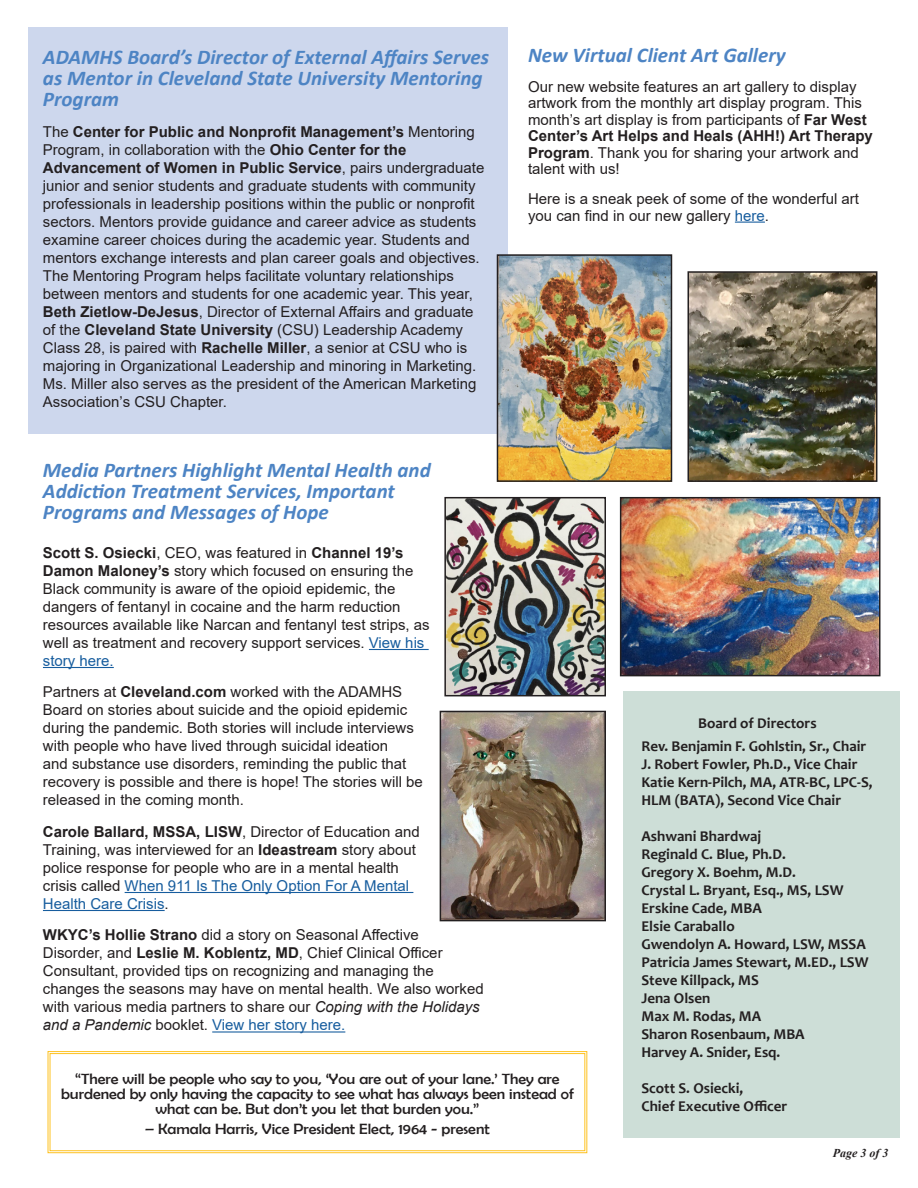
<style>
.page{position:relative;width:918px;height:1188px;background:#fff}
.page>*{position:absolute;margin:0;border:0;box-sizing:border-box;transform-origin:0 0}
.t1{font:italic 700 21px/21px "Calibri";color:#4d84c4}
.t2{font:15px/18px "Arial";color:#231f20}
.t3{font:700 15px "Candara";color:#231f20}
.t4{font:15px/15px "Berlin Sans FB";color:#231f20;text-align:center;scale:1.07 1}
.t5{font:italic 700 12px "Times New Roman";color:#231f20}
.s1{font-weight:700}
.s2{color:#175d9e}
.s3{font-style:italic}
</style>
<div class="page">
<div style="left:28px;top:27px;width:480px;height:406px;background:#cdd7ed"></div>
<div style="left:623px;top:691px;width:277px;height:446px;background:#cdded7"></div>
<hr style="left:735px;top:222px;width:30px;height:1px;background:#175d9e">
<img style="left:623px;top:500px;width:254px;height:173px">
<div style="left:620px;top:497px;width:260px;height:179px;border:2px solid #231f20"></div>
<img style="left:443px;top:714px;width:160px;height:204px">
<div style="left:440px;top:711px;width:166px;height:210px;border:2px solid #231f20"></div>
<img style="left:500px;top:257px;width:169px;height:222px">
<div style="left:497px;top:254px;width:175px;height:228px;border:2px solid #231f20"></div>
<img style="left:691px;top:274px;width:183px;height:205px">
<div style="left:688px;top:271px;width:189px;height:211px;border:2px solid #231f20"></div>
<hr style="left:369px;top:649px;width:60px;height:1px;background:#175d9e">
<hr style="left:43px;top:667px;width:71px;height:1px;background:#175d9e">
<hr style="left:125px;top:892px;width:288px;height:1px;background:#175d9e">
<hr style="left:43px;top:910px;width:122px;height:1px;background:#175d9e">
<hr style="left:212px;top:1031px;width:133px;height:2px;background:#175d9e">
<svg style="left:47px;top:1051px;width:541px;height:103px"></svg>
<div style="left:50px;top:1053px;width:535px;height:98px;border:1px solid #fec221"></div>
<img style="left:447px;top:500px;width:156px;height:193px">
<div style="left:444px;top:497px;width:162px;height:199px;border:2px solid #231f20"></div>
<p class="t1" style="left:43px;top:46px;width:448px">ADAMHS Board’s Director of External Affairs Serves as Mentor in Cleveland State University Mentoring<br>Program</p>
<p class="t2" style="left:43px;top:123px;width:443px">The <span class="s1">Center for Public and Nonprofit Management’s</span> Mentoring Program, in collaboration with the <span class="s1">Ohio Center for the Advancement of Women in Public Service</span>, pairs undergraduate junior and senior students and graduate students with community professionals in leadership positions within the public or nonprofit sectors. Mentors provide guidance and career advice as students examine career choices during the academic year. Students and mentors exchange interests and plan career goals and objectives.<br>The Mentoring Program helps facilitate voluntary relationships between mentors and students for one academic year. This year, <span class="s1">Beth Zietlow-DeJesus</span>, Director of External Affairs and graduate of the <span class="s1">Cleveland State University</span> (CSU) Leadership Academy Class 28, is paired with <span class="s1">Rachelle Miller</span>, a senior at CSU who is majoring in Organizational Leadership and minoring in Marketing.<br>Ms. Miller also serves as the president of the American Marketing Association’s CSU Chapter.</p>
<p class="t1" style="left:528px;top:43px;width:259px">New Virtual Client Art Gallery</p>
<p class="t2" style="left:528px;top:78px;width:346px;line-height:16.5px">Our new website features an art gallery to display artwork from the monthly art display program. This month’s art display is from participants of <span class="s1">Far West Center’s Art Helps and Heals (AHH!) Art Therapy Program</span>. Thank you for sharing your artwork and talent with us!</p>
<p class="t2" style="left:528px;top:190px;width:332px;line-height:16.5px">Here is a sneak peek of some of the wonderful art you can find in our new gallery <span class="s2">here</span>.</p>
<p class="t1" style="left:43px;top:459px;width:389px">Media Partners Highlight Mental Health and<br>Addiction Treatment Services, Important<br>Programs and Messages of Hope</p>
<p class="t2" style="left:43px;top:544px;width:388px"><span class="s1">Scott S. Osiecki</span>, CEO, was featured in <span class="s1">Channel 19’s Damon Maloney’s</span> story which focused on ensuring the Black community is aware of the opioid epidemic, the dangers of fentanyl in cocaine and the harm reduction resources available like Narcan and fentanyl test strips, as well as treatment and recovery support services. <span class="s2">View his story here.</span></p>
<p class="t2" style="left:43px;top:683px;width:381px">Partners at <span class="s1">Cleveland.com</span> worked with the ADAMHS Board on stories about suicide and the opioid epidemic during the pandemic. Both stories will include interviews with people who have lived through suicidal ideation<br>and substance use disorders, reminding the public that recovery is possible and there is hope! The stories will be released in the coming month.</p>
<p class="t2" style="left:43px;top:823px;width:378px"><span class="s1">Carole Ballard, MSSA, LISW</span>, Director of Education and Training, was interviewed for an <span class="s1">Ideastream</span> story about police response for people who are in a mental health crisis called <span class="s2">When 911 Is The Only Option For A Mental Health Care Crisis</span>.</p>
<p class="t2" style="left:43px;top:926px;width:442px"><span class="s1">WKYC’s Hollie Strano</span> did a story on Seasonal Affective<br>Disorder, and <span class="s1">Leslie M. Koblentz, MD</span>, Chief Clinical Officer Consultant, provided tips on recognizing and managing the changes the seasons may have on mental health. We also worked with various media partners to share our <span class="s3">Coping with the Holidays and a Pandemic</span> booklet. <span class="s2">View her story here.</span></p>
<p class="t4" style="left:61px;top:1071px;width:481px">“There will be people who say to you, ‘You are out of your lane.’ They are burdened by only having the capacity to see what has always been instead of what can be. But don’t you let that burden you.”</p>
<p class="t4" style="left:145px;top:1121px;width:324px">– Kamala Harris, Vice President Elect, 1964 - present</p>
<p class="t3" style="left:698px;top:713px;width:120px">Board of Directors</p>
<p class="t3" style="left:641px;top:737px;width:226px">Rev. Benjamin F. Gohlstin, Sr., Chair</p>
<p class="t3" style="left:641px;top:755px;width:218px">J. Robert Fowler, Ph.D., Vice Chair</p>
<p class="t3" style="left:641px;top:773px;width:233px">Katie Kern-Pilch, MA, ATR-BC, LPC-S,</p>
<p class="t3" style="left:641px;top:791px;width:201px">HLM (BATA), Second Vice Chair</p>
<p class="t3" style="left:641px;top:827px;width:121px">Ashwani Bhardwaj</p>
<p class="t3" style="left:641px;top:845px;width:146px">Reginald C. Blue, Ph.D.</p>
<p class="t3" style="left:641px;top:863px;width:156px">Gregory X. Boehm, M.D.</p>
<p class="t3" style="left:641px;top:881px;width:204px">Crystal L. Bryant, Esq., MS, LSW</p>
<p class="t3" style="left:641px;top:899px;width:122px">Erskine Cade, MBA</p>
<p class="t3" style="left:641px;top:917px;width:95px">Elsie Caraballo</p>
<p class="t3" style="left:641px;top:935px;width:226px">Gwendolyn A. Howard, LSW, MSSA</p>
<p class="t3" style="left:641px;top:953px;width:229px">Patricia James Stewart, M.ED., LSW</p>
<p class="t3" style="left:641px;top:971px;width:119px">Steve Killpack, MS</p>
<p class="t3" style="left:641px;top:989px;width:71px">Jena Olsen</p>
<p class="t3" style="left:641px;top:1007px;width:121px">Max M. Rodas, MA</p>
<p class="t3" style="left:641px;top:1025px;width:165px">Sharon Rosenbaum, MBA</p>
<p class="t3" style="left:641px;top:1043px;width:141px">Harvey A. Snider, Esq.</p>
<p class="t3" style="left:641px;top:1079px;width:103px">Scott S. Osiecki,</p>
<p class="t3" style="left:641px;top:1097px;width:147px">Chief Executive Officer</p>
<p class="t5" style="left:833px;top:1145px;width:57px">Page 3 of 3</p>
</div>
